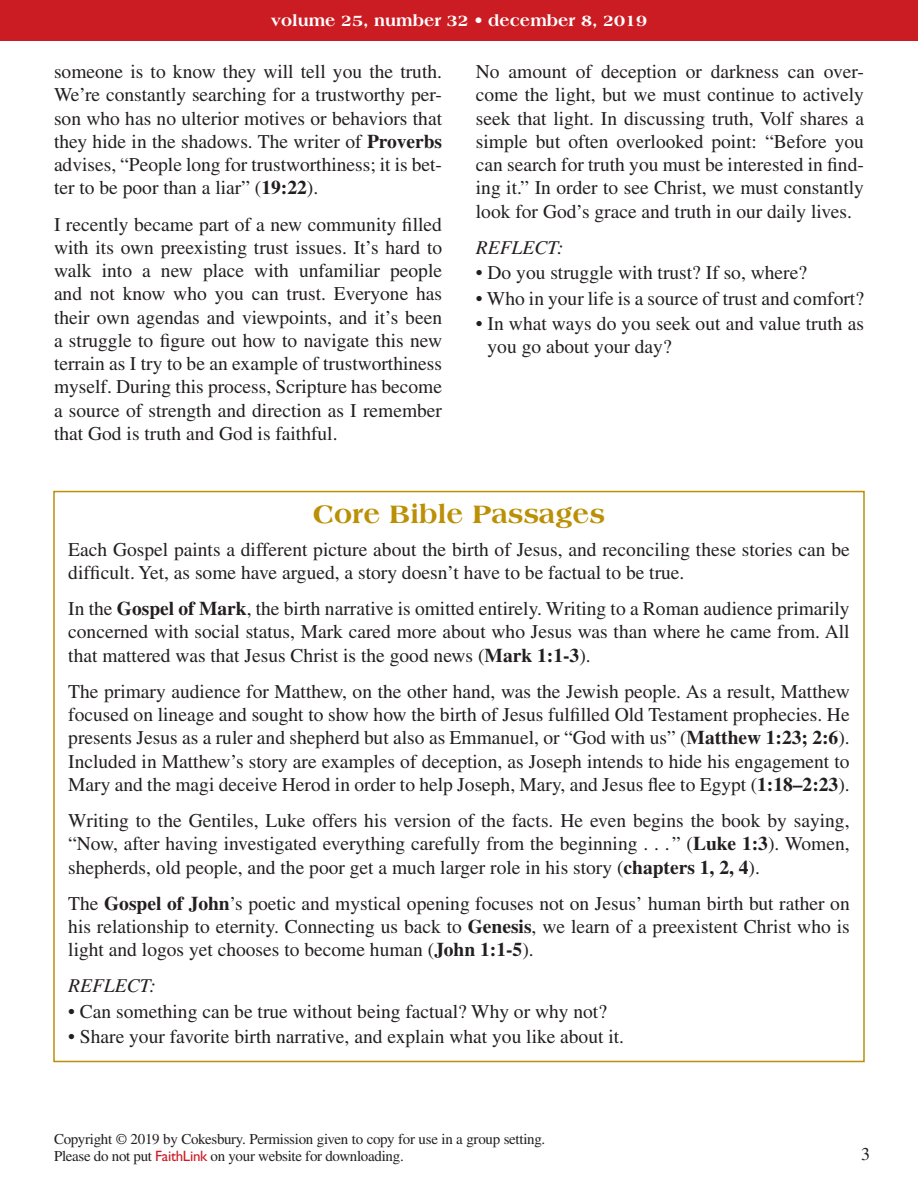
<style>
.page{position:relative;width:918px;height:1188px;background:#fff}
.page>*{position:absolute;margin:0;border:0;box-sizing:border-box;transform-origin:0 0}
.Section_subhead{font:800 27px "Americana Std";color:#bb9006}
.Core_Bible_Passages{font:19.5px/23.2px "Times LT Std";color:#231f20;text-align:justify}
.body_copy{font:19.5px/23.2px "Times LT Std";color:#231f20;text-align:justify}
.Reflect_main_essay{font:19.5px/23.2px "Times LT Std";color:#231f20}
.Reflect_Core_Bible_P{font:19.5px "Times LT Std";color:#231f20}
.Reflect_main_essay-2{font:italic 19.5px "Times LT Std";color:#231f20}
.Reflect_Core_Bible_P-2{font:italic 19.5px "Times LT Std";color:#231f20}
.t1{font:18px "Times LT Std";color:#231f20}
.t2{font:800 16.5px "Americana Std";color:#fff}
.t3{font:15px/16.5px "Times LT Std";letter-spacing:-.02em;color:#231f20}
.s1{font-weight:700}
.s2{font-family:"Gill Sans Std";color:#cc1c23}
</style>
<div class="page">
<div style="left:0;top:0;width:918px;height:40px;background:#cc1c23"></div>
<p class="t2" style="left:271px;top:11px;width:378px">volume 25, number 32 • december 8, 2019</p>
<p class="body_copy" style="left:54px;top:60px;width:390px">someone is to know they will tell you the truth.<br>We’re constantly searching for a trustworthy per&shy;son who has no ulterior motives or behaviors that they hide in the shadows. The writer of <span class="s1">Proverbs </span>advises, “People long for trustworthiness; it is bet&shy;ter to be poor than a liar” (<span class="s1">19:22</span>).</p>
<p class="body_copy" style="left:54px;top:212px;width:390px">I recently became part of a new community filled with its own preexisting trust issues. It’s hard to walk into a new place with unfamiliar people and not know who you can trust. Everyone has their own agendas and viewpoints, and it’s been a struggle to figure out how to navigate this new terrain as I try to be an example of trustworthiness myself. During this process, Scripture has become a source of strength and direction as I remember that God is truth and God is faithful.</p>
<p class="body_copy" style="left:476px;top:60px;width:390px">No amount of deception or darkness can over&shy;come the light, but we must continue to actively seek that light. In discussing truth, Volf shares a simple but often overlooked point: “Before you can search for truth you must be interested in find&shy;ing it.” In order to see Christ, we must constantly look for God’s grace and truth in our daily lives.</p>
<p class="Reflect_main_essay-2" style="left:476px;top:237px;width:89px">REFLECT:</p>
<p class="Reflect_main_essay" style="left:476px;top:261px;width:333px">• Do you struggle with trust? If so, where?</p>
<p class="Reflect_main_essay" style="left:476px;top:286px;width:390px">• Who in your life is a source of trust and comfort?</p>
<p class="Reflect_main_essay" style="left:488px;top:312px;width:378px;text-indent:-12px">• In what ways do you seek out and value truth as you go about your day?</p>
<p class="Section_subhead" style="left:313px;top:498px;width:294px">Core Bible Passages</p>
<p class="Core_Bible_Passages" style="left:68px;top:537px;width:783px">Each Gospel paints a different picture about the birth of Jesus, and reconciling these stories can be difficult. Yet, as some have argued, a story doesn’t have to be factual to be true.</p>
<p class="Core_Bible_Passages" style="left:68px;top:597px;width:783px">In the <span class="s1">Gospel of Mark</span>, the birth narrative is omitted entirely. Writing to a Roman audience primarily concerned with social status, Mark cared more about who Jesus was than where he came from. All that mattered was that Jesus Christ is the good news (<span class="s1">Mark 1:1-3</span>).</p>
<p class="Core_Bible_Passages" style="left:68px;top:680px;width:783px">The primary audience for Matthew, on the other hand, was the Jewish people. As a result, Matthew focused on lineage and sought to show how the birth of Jesus fulfilled Old Testament prophecies. He presents Jesus as a ruler and shepherd but also as Emmanuel, or “God with us” (<span class="s1">Matthew 1:23; 2:6</span>).<br>Included in Matthew’s story are examples of deception, as Joseph intends to hide his engagement to Mary and the magi deceive Herod in order to help Joseph, Mary, and Jesus flee to Egypt (<span class="s1">1:18–2:23</span>).</p>
<p class="Core_Bible_Passages" style="left:68px;top:809px;width:783px">Writing to the Gentiles, Luke offers his version of the facts. He even begins the book by saying, “Now, after having investigated everything carefully from the beginning . . . ” (<span class="s1">Luke 1:3</span>). Women, shepherds, old people, and the poor get a much larger role in his story (<span class="s1">chapters 1, 2, 4</span>).</p>
<p class="Core_Bible_Passages" style="left:68px;top:891px;width:783px">The <span class="s1">Gospel of John</span>’s poetic and mystical opening focuses not on Jesus’ human birth but rather on his relationship to eternity. Connecting us back to <span class="s1">Genesis</span>, we learn of a preexistent Christ who is light and logos yet chooses to become human (<span class="s1">John 1:1-5</span>).</p>
<p class="Reflect_Core_Bible_P-2" style="left:68px;top:975px;width:89px">REFLECT:</p>
<p class="Reflect_Core_Bible_P" style="left:68px;top:1000px;width:540px">• Can something can be true without being factual? Why or why not?</p>
<p class="Reflect_Core_Bible_P" style="left:68px;top:1026px;width:557px">• Share your favorite birth narrative, and explain what you like about it.</p>
<p class="t3" style="left:54px;top:1131px;width:493px">Copyright © 2019 by Cokesbury. Permission given to copy for use in a group setting.<br>Please do not put <span class="s2">FaithLink</span> on your website for downloading.</p>
<p class="t1" style="left:861px;top:1144px;width:10px">3</p>
</div>
